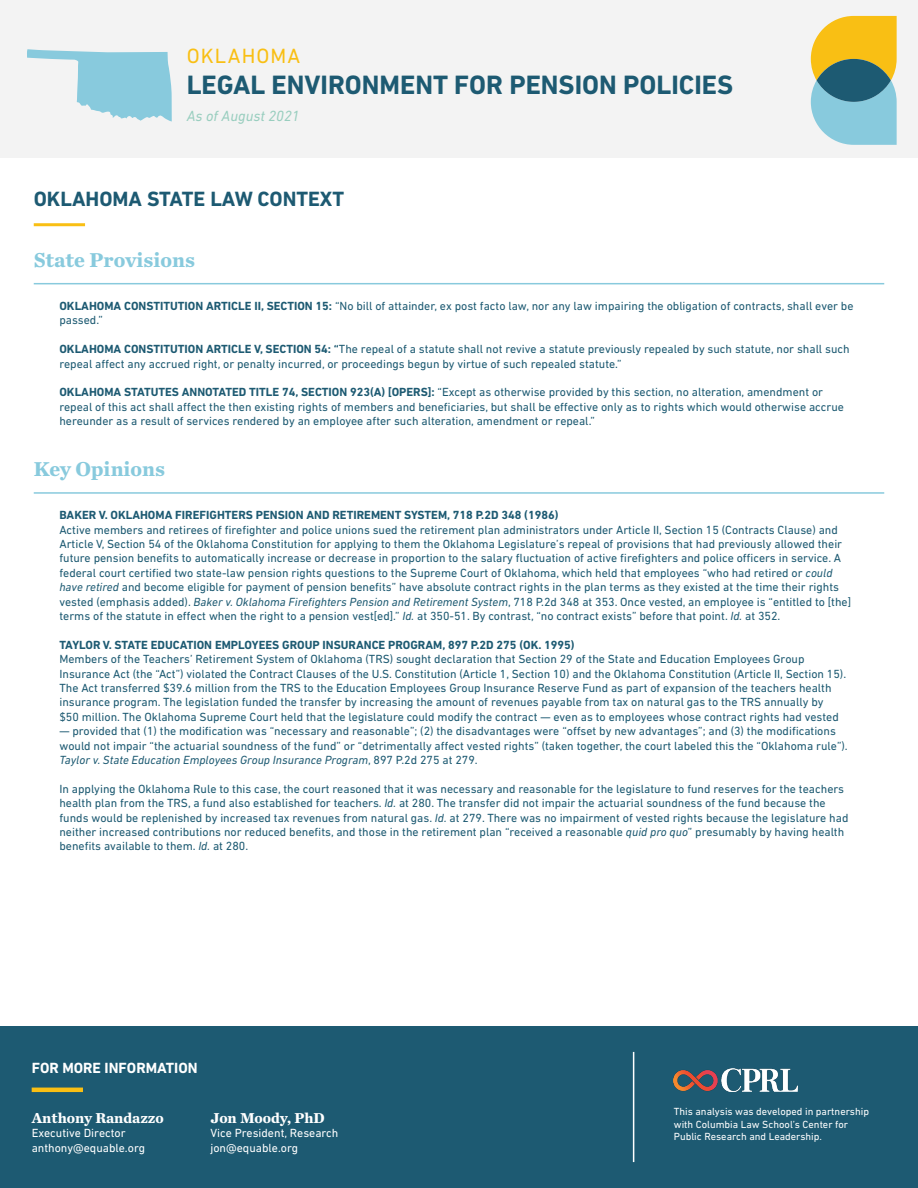
<style>
.page{position:relative;width:918px;height:1188px;background:#fff}
.page>*{position:absolute;margin:0;border:0;box-sizing:border-box;transform-origin:0 0}
.t1{font:700 27px "DIN Next LT Pro";color:#1d5a72}
.t2{font:700 21px "Chronicle Text G4";color:#88cadd}
.t3{font:700 21px "DIN Next LT Pro";color:#1d5a72}
.t4{font:21px "DIN Next LT Pro";letter-spacing:.055em;color:#f9bf14}
.t5{font:700 15px "Chronicle Text G4";color:#fff}
.t6{font:700 15px "DIN Next LT Pro";color:#fff}
.t7{font:italic 15px "DIN Next LT Pro";color:#99cebf}
.t8{font:12px/14.4px "DIN Next LT Pro";color:#1d5a72}
.t9{font:700 12px "DIN Next LT Pro";color:#1d5a72}
.t10{font:12px "DIN Next LT Pro";color:#fff}
.t11{font:10.5px/12.6px "DIN Next LT Pro";color:#fff}
.s1{font-weight:700}
.s2{font-style:italic}
</style>
<div class="page">
<hr style="left:34px;top:223px;width:51px;height:3px;background:#f9bf14">
<hr style="left:34px;top:283px;width:850px;height:1px;background:#88cadd">
<hr style="left:34px;top:492px;width:850px;height:2px;background:#88cadd">
<div style="left:0;top:1026px;width:918px;height:162px;background:#1d5a72"></div>
<img style="left:674px;top:1069px;width:123px;height:23px">
<hr style="left:32px;top:1088px;width:51px;height:4px;background:#f9bf14">
<hr style="left:633px;top:1052px;width:1px;height:110px;background:#fff">
<div style="left:0;top:0;width:918px;height:157px;background:#f3f3f3"></div>
<svg style="left:811px;top:16px;width:86px;height:129px;background:#a3b382"></svg>
<svg style="left:27px;top:49px;width:145px;height:73px"></svg>
<p class="t4" style="left:187px;top:43px;width:115px">OKLAHOMA</p>
<p class="t1" style="left:187px;top:69px;width:548px">LEGAL ENVIRONMENT FOR PENSION POLICIES</p>
<p class="t7" style="left:187px;top:107px;width:114px">As of August 2021</p>
<p class="t3" style="left:34px;top:186px;width:312px">OKLAHOMA STATE LAW CONTEXT</p>
<p class="t2" style="left:34px;top:243px;width:163px">State Provisions</p>
<p class="t8" style="left:59px;top:299px;width:796px"><span class="s1">OKLAHOMA CONSTITUTION ARTICLE II, SECTION 15:</span> “No bill of attainder, ex post facto law, nor any law impairing the obligation of contracts, shall ever be passed.”</p>
<p class="t8" style="left:59px;top:342px;width:792px"><span class="s1">OKLAHOMA CONSTITUTION ARTICLE V, SECTION 54: “</span>The repeal of a statute shall not revive a statute previously repealed by such statute, nor shall such repeal affect any accrued right, or penalty incurred, or proceedings begun by virtue of such repealed statute.”</p>
<p class="t8" style="left:59px;top:385px;width:786px"><span class="s1">OKLAHOMA STATUTES ANNOTATED TITLE 74, SECTION 923(A) [OPERS]:</span> “Except as otherwise provided by this section, no alteration, amendment or repeal of this act shall affect the then existing rights of members and beneficiaries, but shall be effective only as to rights which would otherwise accrue hereunder as a result of services rendered by an employee after such alteration, amendment or repeal.”</p>
<p class="t2" style="left:34px;top:452px;width:133px">Key Opinions</p>
<p class="t9" style="left:59px;top:508px;width:501px">BAKER V. OKLAHOMA FIREFIGHTERS PENSION AND RETIREMENT SYSTEM, 718 P.2D 348 (1986)</p>
<p class="t8" style="left:59px;top:522px;width:793px">Active members and retirees of firefighter and police unions sued the retirement plan administrators under Article II, Section 15 (Contracts Clause) and Article V, Section 54 of the Oklahoma Constitution for applying to them the Oklahoma Legislature’s repeal of provisions that had previously allowed their future pension benefits to automatically increase or decrease in proportion to the salary fluctuation of active firefighters and police officers in service. A federal court certified two state-law pension rights questions to the Supreme Court of Oklahoma, which held that employees “who had retired or <span class="s2">could have retired</span> and become eligible for payment of pension benefits” have absolute contract rights in the plan terms as they existed at the time their rights vested (emphasis added). <span class="s2">Baker v. Oklahoma Firefighters Pension and Retirement System</span>, 718 P.2d 348 at 353. Once vested, an employee is “entitled to [the] terms of the statute in effect when the right to a pension vest[ed].” <span class="s2">Id.</span> at 350-51. By contrast, “no contract exists” before that point. <span class="s2">Id.</span> at 352.</p>
<p class="t9" style="left:59px;top:638px;width:517px">TAYLOR V. STATE EDUCATION EMPLOYEES GROUP INSURANCE PROGRAM, 897 P.2D 275 (OK. 1995)</p>
<p class="t8" style="left:59px;top:652px;width:788px">Members of the Teachers’ Retirement System of Oklahoma (TRS) sought declaration that Section 29 of the State and Education Employees Group Insurance Act (the “Act”) violated the Contract Clauses of the U.S. Constitution (Article 1, Section 10) and the Oklahoma Constitution (Article II, Section 15).<br>The Act transferred $39.6 million from the TRS to the Education Employees Group Insurance Reserve Fund as part of expansion of the teachers health insurance program. The legislation funded the transfer by increasing the amount of revenues payable from tax on natural gas to the TRS annually by<br>$50 million. The Oklahoma Supreme Court held that the legislature could modify the contract — even as to employees whose contract rights had vested</p>
<p class="t8" style="left:59px;top:724px;width:790px">— provided that (1) the modification was “necessary and reasonable”; (2) the disadvantages were “offset by new advantages”; and (3) the modifications would not impair “the actuarial soundness of the fund” or “detrimentally affect vested rights” (taken together, the court labeled this the “Oklahoma rule”).<br><span class="s2">Taylor v. State Education Employees Group Insurance Program</span>, 897 P.2d 275 at 279.</p>
<p class="t8" style="left:59px;top:781px;width:791px">In applying the Oklahoma Rule to this case, the court reasoned that it was necessary and reasonable for the legislature to fund reserves for the teachers health plan from the TRS, a fund also established for teachers. <span class="s2">Id.</span> at 280. The transfer did not impair the actuarial soundness of the fund because the funds would be replenished by increased tax revenues from natural gas. <span class="s2">Id.</span> at 279. There was no impairment of vested rights because the legislature had neither increased contributions nor reduced benefits, and those in the retirement plan “received a reasonable <span class="s2">quid pro quo</span>” presumably by having health benefits available to them. <span class="s2">Id.</span> at 280.</p>
<p class="t6" style="left:32px;top:1059px;width:167px">FOR MORE INFORMATION</p>
<p class="t5" style="left:32px;top:1106px;width:134px">Anthony Randazzo</p>
<p class="t10" style="left:32px;top:1126px;width:96px">Executive Director</p>
<p class="t10" style="left:32px;top:1141px;width:115px">anthony@equable.org</p>
<p class="t5" style="left:210px;top:1106px;width:116px">Jon Moody, PhD</p>
<p class="t10" style="left:210px;top:1126px;width:130px">Vice President, Research</p>
<p class="t10" style="left:210px;top:1141px;width:89px">jon@equable.org</p>
<p class="t11" style="left:674px;top:1105px;width:197px">This analysis was developed in partnership with Columbia Law School’s Center for<br>Public Research and Leadership.</p>
</div>
